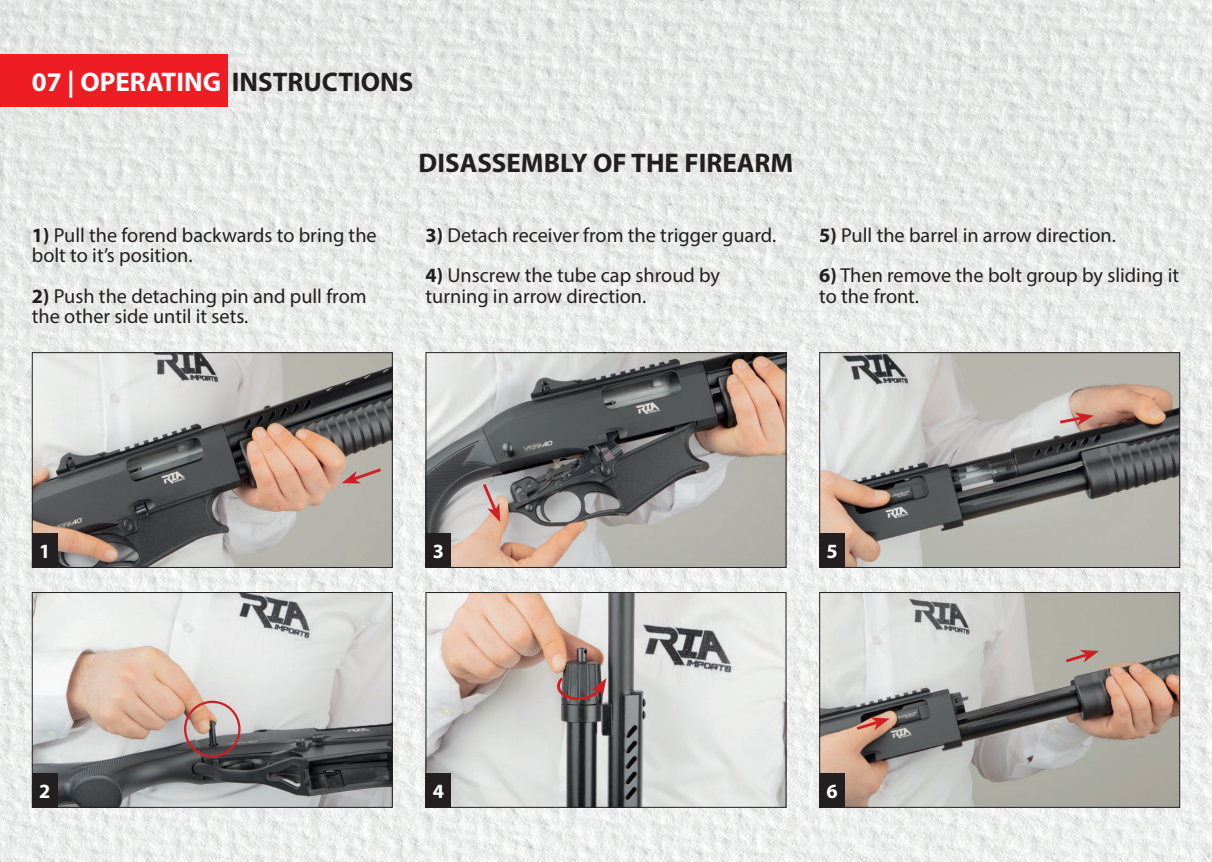
<style>
.page{position:relative;width:1212px;height:862px;background:#fff}
.page>*{position:absolute;margin:0;border:0;box-sizing:border-box;transform-origin:0 0}
.t1{font:700 27px "Myriad Pro";color:#fff}
.t2{font:700 27px "Myriad Pro";color:#231f20}
.t3{font:20.25px/20.2px "Myriad Pro";color:#231f20}
.t4{font:700 20.25px "Myriad Pro";color:#fff}
.s1{color:#231f20}
.s2{font-weight:700}
</style>
<div class="page">
<img style="left:0;top:0;width:1212px;height:861px">
<div style="left:0;top:54px;width:228px;height:53px;background:#ee1d23"></div>
<img style="left:34px;top:593px;width:357px;height:212px">
<div style="left:32px;top:591px;width:361px;height:216px;border:1px solid #231f20"></div>
<img style="left:34px;top:354px;width:357px;height:211px">
<div style="left:32px;top:352px;width:361px;height:215px;border:1px solid #231f20"></div>
<img style="left:428px;top:593px;width:356px;height:212px">
<div style="left:426px;top:591px;width:360px;height:216px;border:1px solid #231f20"></div>
<img style="left:428px;top:354px;width:356px;height:211px">
<div style="left:426px;top:352px;width:360px;height:215px;border:1px solid #231f20"></div>
<img style="left:821px;top:593px;width:357px;height:212px">
<div style="left:819px;top:591px;width:361px;height:216px;border:1px solid #231f20"></div>
<img style="left:821px;top:354px;width:357px;height:211px">
<div style="left:819px;top:352px;width:361px;height:215px;border:1px solid #231f20"></div>
<div style="left:32px;top:533px;width:26px;height:34px;background:#231f20"></div>
<div style="left:426px;top:533px;width:25px;height:34px;background:#231f20"></div>
<div style="left:819px;top:533px;width:26px;height:34px;background:#231f20"></div>
<div style="left:819px;top:773px;width:26px;height:34px;background:#231f20"></div>
<div style="left:426px;top:773px;width:25px;height:34px;background:#231f20"></div>
<div style="left:32px;top:773px;width:26px;height:34px;background:#231f20"></div>
<div style="left:184px;top:700px;width:57px;height:57px;border:2px solid #d01e25;border-radius:50%"></div>
<svg style="left:342px;top:466px;width:42px;height:17px"></svg>
<svg style="left:480px;top:480px;width:20px;height:42px"></svg>
<svg style="left:552px;top:675px;width:54px;height:31px;background:#81686a"></svg>
<svg style="left:853px;top:717px;width:37px;height:14px"></svg>
<svg style="left:1063px;top:649px;width:36px;height:15px"></svg>
<svg style="left:1057px;top:412px;width:37px;height:13px"></svg>
<h1 class="t1" style="left:32px;top:64px;width:383px">07 | OPERATING <span class="s1">INSTRUCTIONS</span></h1>
<p class="t3" style="left:32px;top:224px;width:346px"><span class="s2">1)</span> Pull the forend backwards to bring the bolt to it’s position.</p>
<p class="t3" style="left:32px;top:285px;width:336px"><span class="s2">2)</span> Push the detaching pin and pull from the other side until it sets.</p>
<h1 class="t2" style="left:419px;top:145px;width:376px">DISASSEMBLY OF THE FIREARM</h1>
<p class="t3" style="left:426px;top:224px;width:352px"><span class="s2">3)</span> Detach receiver from the trigger guard.</p>
<p class="t3" style="left:426px;top:265px;width:296px"><span class="s2">4)</span> Unscrew the tube cap shroud by turning in arrow direction.</p>
<p class="t3" style="left:819px;top:224px;width:298px"><span class="s2">5)</span> Pull the barrel in arrow direction.</p>
<p class="t3" style="left:819px;top:265px;width:362px"><span class="s2">6)</span> Then remove the bolt group by sliding it to the front.</p>
<p class="t4" style="left:39px;top:538px;width:13px">1</p>
<p class="t4" style="left:433px;top:538px;width:13px">3</p>
<p class="t4" style="left:826px;top:538px;width:13px">5</p>
<p class="t4" style="left:39px;top:777px;width:13px">2</p>
<p class="t4" style="left:433px;top:777px;width:13px">4</p>
<p class="t4" style="left:826px;top:777px;width:13px">6</p>
</div>
